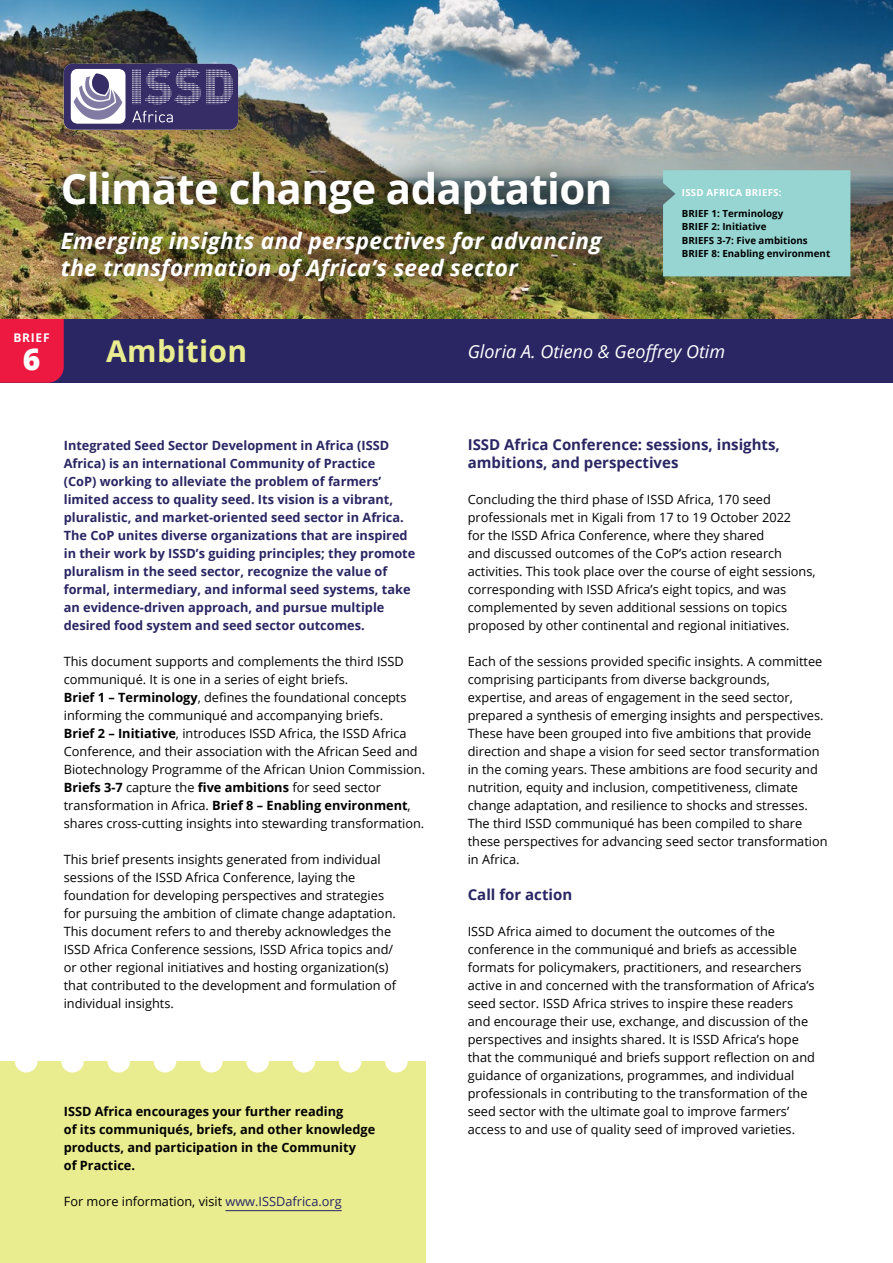
<style>
.page{position:relative;width:893px;height:1263px;background:#fff}
.page>*{position:absolute;margin:0;border:0;box-sizing:border-box;transform-origin:0 0}
.t1{font:700 42px "Open Sans";letter-spacing:-.015em;color:#fff}
.t2{font:700 30px "Open Sans";letter-spacing:.01em;color:#eaec90}
.t3{font:800 30px "Open Sans";color:#fff}
.t4{font:italic 700 22.5px/27px "Open Sans";letter-spacing:.015em;color:#fff}
.t5{font:italic 18px "Open Sans";color:#fff}
.t6{font:700 15px/18px "Open Sans";color:#292663}
.t7{font:12.75px/18px "Open Sans";color:#000}
.t8{font:700 12.75px/18px "Open Sans";color:#292663}
.t9{font:700 12.75px/18px "Open Sans";color:#000}
.t10{font:12px "Open Sans Bold SC800";letter-spacing:.065em;color:#fff}
.t11{font:700 9.75px/13.5px "Open Sans";color:#000}
.t12{font:700 9.75px "Open Sans";letter-spacing:.02em;color:#fff}
.s1{font-weight:700}
.s2{color:#292663}
</style>
<div class="page">
<div style="left:0;top:1061px;width:425px;height:202px;background:#eaec90"></div>
<img style="left:0;top:0;width:893px;height:319px">
<svg style="left:26px;top:1061px;width:382px;height:11px"></svg>
<div style="left:663px;top:170px;width:187px;height:106px;background:#96d5d2"></div>
<img style="left:39px;top:149px;width:594px;height:154px">
<div style="left:0;top:319px;width:893px;height:64px;background:#292663"></div>
<div style="left:0;top:319px;width:64px;height:64px;background:#ed1941"></div>
<svg style="left:64px;top:64px;width:174px;height:66px;background:#69628d"></svg>
<hr style="left:225px;top:1210px;width:117px;height:1px;background:#292663">
<h1 class="t1" style="left:61px;top:159px;width:553px">Climate change adaptation</h1>
<h3 class="t4" style="left:61px;top:227px;width:542px">Emerging insights and perspectives for advancing the transformation of Africa’s seed sector</h3>
<p class="t12" style="left:682px;top:186px;width:101px">ISSD AFRICA BRIEFS:</p>
<p class="t11" style="left:682px;top:206px;width:150px">BRIEF 1: Terminology<br>BRIEF 2: Initiative<br>BRIEFS 3-7: Five ambitions<br>BRIEF 8: Enabling environment</p>
<p class="t10" style="left:13px;top:329px;width:38px">brief</p>
<h2 class="t3" style="left:23px;top:336px;width:19px">6</h2>
<h2 class="t2" style="left:106px;top:330px;width:142px">Ambition</h2>
<h3 class="t5" style="left:468px;top:339px;width:259px">Gloria A. Otieno &amp; Geoffrey Otim</h3>
<p class="t8" style="left:64px;top:436px;width:353px">Integrated Seed Sector Development in Africa (ISSD Africa) is an international Community of Practice<br>(CoP) working to alleviate the problem of farmers’ limited access to quality seed. Its vision is a vibrant, pluralistic, and market-oriented seed sector in Africa.<br>The CoP unites diverse organizations that are inspired in their work by ISSD’s guiding principles; they promote pluralism in the seed sector, recognize the value of formal, intermediary, and informal seed systems, take an evidence-driven approach, and pursue multiple desired food system and seed sector outcomes.</p>
<p class="t7" style="left:64px;top:652px;width:363px">This document supports and complements the third ISSD communiqué. It is one in a series of eight briefs.<br><span class="s1">Brief 1 – Terminology</span>, defines the foundational concepts informing the communiqué and accompanying briefs.<br><span class="s1">Brief 2 – Initiative</span>, introduces ISSD Africa, the ISSD Africa Conference, and their association with the African Seed and Biotechnology Programme of the African Union Commission.<br><span class="s1">Briefs 3-7</span> capture the <span class="s1">five ambitions</span> for seed sector transformation in Africa. <span class="s1">Brief 8 – Enabling environment</span>, shares cross-cutting insights into stewarding transformation.</p>
<p class="t7" style="left:64px;top:850px;width:334px">This brief presents insights generated from individual sessions of the ISSD Africa Conference, laying the foundation for developing perspectives and strategies for pursuing the ambition of climate change adaptation.<br>This document refers to and thereby acknowledges the ISSD Africa Conference sessions, ISSD Africa topics and/ or other regional initiatives and hosting organization(s) that contributed to the development and formulation of individual insights.</p>
<p class="t9" style="left:64px;top:1102px;width:313px">ISSD Africa encourages your further reading<br>of its communiqués, briefs, and other knowledge products, and participation in the Community<br>of Practice.</p>
<p class="t7" style="left:64px;top:1192px;width:279px">For more information, visit <span class="s2">www.ISSDafrica.org</span></p>
<p class="t6" style="left:468px;top:435px;width:314px">ISSD Africa Conference: sessions, insights, ambitions, and perspectives</p>
<p class="t7" style="left:468px;top:490px;width:349px">Concluding the third phase of ISSD Africa, 170 seed professionals met in Kigali from 17 to 19 October 2022<br>for the ISSD Africa Conference, where they shared<br>and discussed outcomes of the CoP’s action research activities. This took place over the course of eight sessions, corresponding with ISSD Africa’s eight topics, and was complemented by seven additional sessions on topics proposed by other continental and regional initiatives.</p>
<p class="t7" style="left:468px;top:652px;width:361px">Each of the sessions provided specific insights. A committee comprising participants from diverse backgrounds, expertise, and areas of engagement in the seed sector, prepared a synthesis of emerging insights and perspectives.<br>These have been grouped into five ambitions that provide direction and shape a vision for seed sector transformation in the coming years. These ambitions are food security and nutrition, equity and inclusion, competitiveness, climate change adaptation, and resilience to shocks and stresses.<br>The third ISSD communiqué has been compiled to share these perspectives for advancing seed sector transformation in Africa.</p>
<p class="t6" style="left:468px;top:885px;width:106px">Call for action</p>
<p class="t7" style="left:468px;top:922px;width:349px">ISSD Africa aimed to document the outcomes of the conference in the communiqué and briefs as accessible formats for policymakers, practitioners, and researchers active in and concerned with the transformation of Africa’s seed sector. ISSD Africa strives to inspire these readers and encourage their use, exchange, and discussion of the perspectives and insights shared. It is ISSD Africa’s hope that the communiqué and briefs support reflection on and guidance of organizations, programmes, and individual professionals in contributing to the transformation of the seed sector with the ultimate goal to improve farmers’ access to and use of quality seed of improved varieties.</p>
</div>
